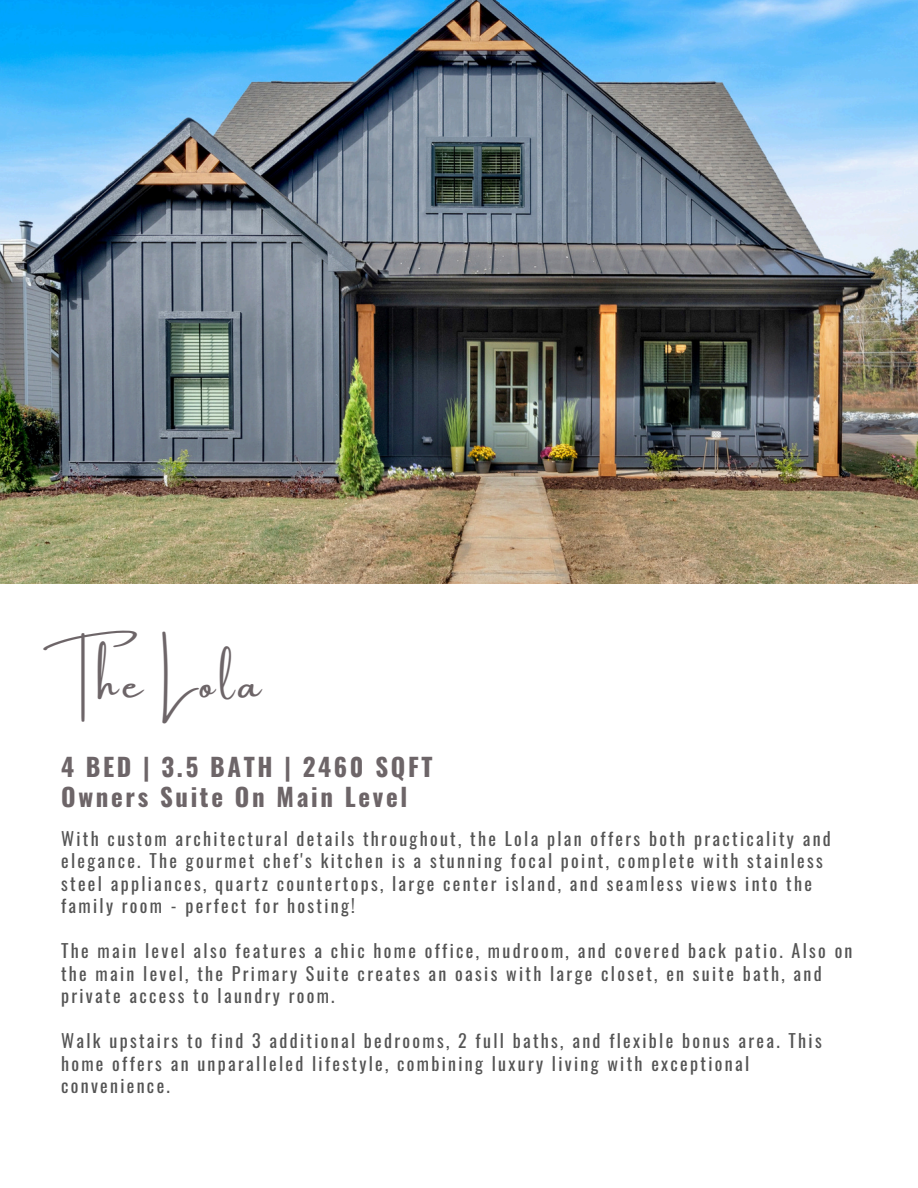
<style>
.page{position:relative;width:918px;height:1188px;background:#fff}
.page>*{position:absolute;margin:0;border:0;box-sizing:border-box;transform-origin:0 0}
.t1{font:42px "Amsterdam One";letter-spacing:.11em;color:#6d6568}
.t2{font:700 24.9px/30px "Oswald";letter-spacing:.11em;color:#6d6568}
.t3{font:18px/22.5px "Oswald";letter-spacing:.13em;color:#545454}
</style>
<div class="page">
<img style="left:0;top:0;width:918px;height:583px">
<p class="t1" style="left:43px;top:661px;width:219px">The Lola</p>
<p class="t2" style="left:61px;top:751px;width:373px">4 BED | 3.5 BATH | 2460 SQFT<br>Owners Suite On Main Level</p>
<h1 class="t3" style="left:61px;top:827px;width:771px">With custom architectural details throughout, the Lola plan offers both practicality and elegance. The gourmet chef's kitchen is a stunning focal point, complete with stainless steel appliances, quartz countertops, large center island, and seamless views into the family room - perfect for hosting!</h1>
<h2 class="t3" style="left:61px;top:939px;width:793px">The main level also features a chic home office, mudroom, and covered back patio. Also on the main level, the Primary Suite creates an oasis with large closet, en suite bath, and private access to laundry room.</h2>
<p class="t3" style="left:61px;top:1029px;width:762px">Walk upstairs to find 3 additional bedrooms, 2 full baths, and flexible bonus area. This home offers an unparalleled lifestyle, combining luxury living with exceptional convenience.</p>
</div>
